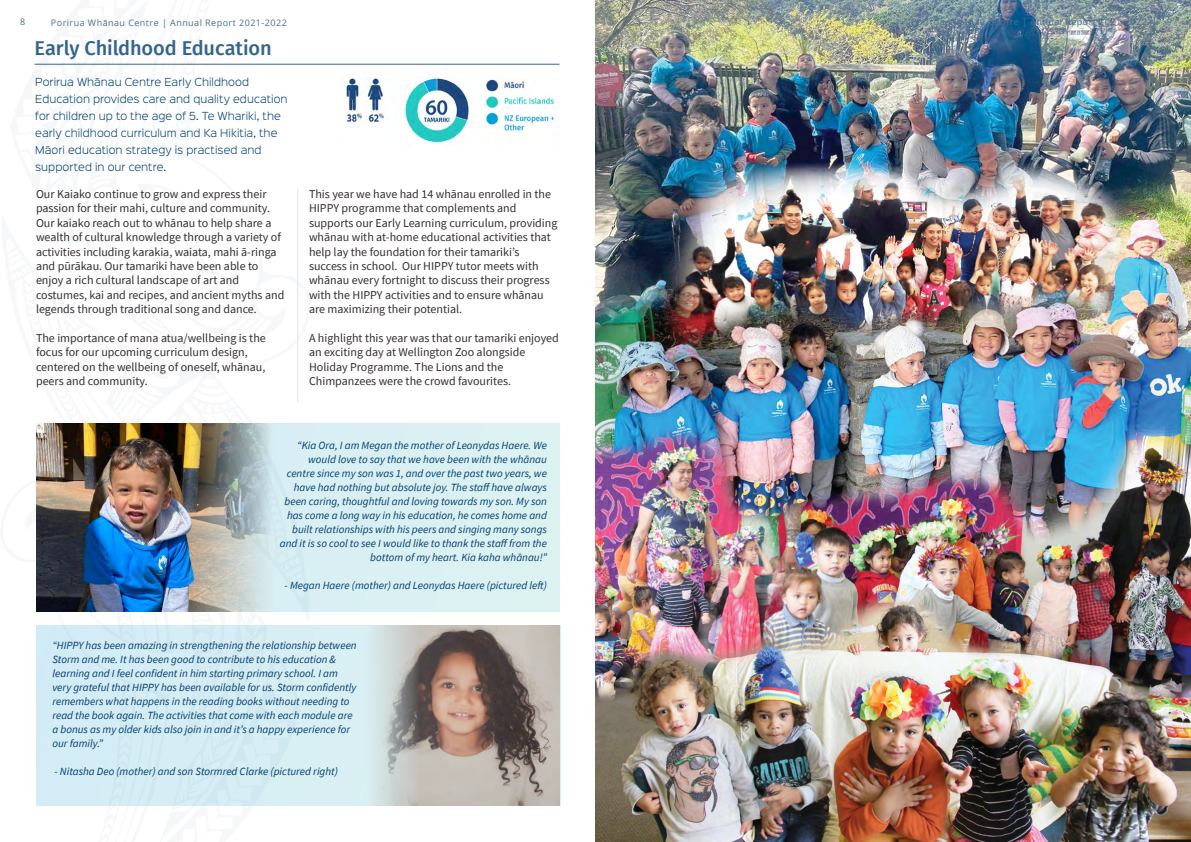
<style>
.page{position:relative;width:1191px;height:842px;background:#fff}
.page>*{position:absolute;margin:0;border:0;box-sizing:border-box;transform-origin:0 0}
.t1{font:500 20px "Fira Sans";letter-spacing:-.01em;color:#003e71}
.t2{font:12px/14.4px "Source Sans Pro";color:#342d30}
.t3{font:italic 11px/14px "Source Sans Pro";color:#003e71;text-align:right}
.t4{font:300 10px/17px "Sinkin Sans 300";letter-spacing:.005em;color:#003e71}
.t5{font:9px "Open Sans";letter-spacing:.05em;color:#4a718b}
</style>
<div class="page">
<img style="left:595px;top:0;width:596px;height:842px">
<hr style="left:297px;top:189px;width:1px;height:214px;background:#dde7ec">
<div style="left:36px;top:423px;width:523px;height:188px;background:#daf0f2"></div>
<img style="left:36px;top:423px;width:240px;height:188px">
<div style="left:36px;top:626px;width:524px;height:180px;background:#d5edf4"></div>
<img style="left:375px;top:626px;width:184px;height:180px">
<hr style="left:35px;top:64px;width:524px;height:1px;background:#003e71">
<img style="left:344px;top:78px;width:211px;height:66px">
<p class="t5" style="left:20px;top:16px;width:7px">8</p>
<p class="t5" style="left:51px;top:16px;width:237px">Porirua Whānau Centre | Annual Report 2021-2022</p>
<p class="t5" style="left:911px;top:16px;width:237px">Porirua Whānau Centre | Annual Report 2021-2022</p>
<p class="t5" style="left:1166px;top:16px;width:7px">9</p>
<h1 class="t1" style="left:35px;top:32px;width:239px">Early Childhood Education</h1>
<p class="t4" style="left:35px;top:73px;width:254px">Porirua Whānau Centre Early Childhood Education provides care and quality education for children up to the age of 5. Te Whariki, the early childhood curriculum and Ka Hikitia, the Māori education strategy is practised and supported in our centre.</p>
<p class="t2" style="left:36px;top:187px;width:250px">Our Kaiako continue to grow and express their passion for their mahi, culture and community.<br>Our kaiako reach out to whānau to help share a wealth of cultural knowledge through a variety of activities including karakia, waiata, mahi ā-ringa and pūrākau. Our tamariki have been able to enjoy a rich cultural landscape of art and costumes, kai and recipes, and ancient myths and legends through traditional song and dance.</p>
<p class="t2" style="left:36px;top:331px;width:231px">The importance of mana atua/wellbeing is the focus for our upcoming curriculum design, centered on the wellbeing of oneself, whānau, peers and community.</p>
<p class="t2" style="left:309px;top:187px;width:250px">This year we have had 14 whānau enrolled in the HIPPY programme that complements and supports our Early Learning curriculum, providing whānau with at-home educational activities that help lay the foundation for their tamariki’s success in school. Our HIPPY tutor meets with whānau every fortnight to discuss their progress with the HIPPY activities and to ensure whānau are maximizing their potential.</p>
<p class="t2" style="left:309px;top:331px;width:251px">A highlight this year was that our tamariki enjoyed an exciting day at Wellington Zoo alongside Holiday Programme. The Lions and the Chimpanzees were the crowd favourites.</p>
<p class="t3" style="left:280px;top:439px;width:269px">“Kia Ora, I am Megan the mother of Leonydas Haere. We would love to say that we have been with the whānau centre since my son was 1, and over the past two years, we have had nothing but absolute joy. The staff have always been caring, thoughtful and loving towards my son. My son has come a long way in his education, he comes home and built relationships with his peers and singing many songs and it is so cool to see I would like to thank the staff from the bottom of my heart. Kia kaha whānau!”</p>
<p class="t3" style="left:285px;top:579px;width:264px">- Megan Haere (mother) and Leonydas Haere (pictured left)</p>
<p class="t3" style="left:52px;top:638px;width:306px;text-align:left">“HIPPY has been amazing in strengthening the relationship between Storm and me. It has been good to contribute to his education &amp; learning and I feel confident in him starting primary school. I am very grateful that HIPPY has been available for us. Storm confidently remembers what happens in the reading books without needing to read the book again. The activities that come with each module are a bonus as my older kids also join in and it’s a happy experience for our family.”</p>
<p class="t3" style="left:55px;top:764px;width:285px">- Nitasha Deo (mother) and son Stormred Clarke (pictured right)</p>
</div>
